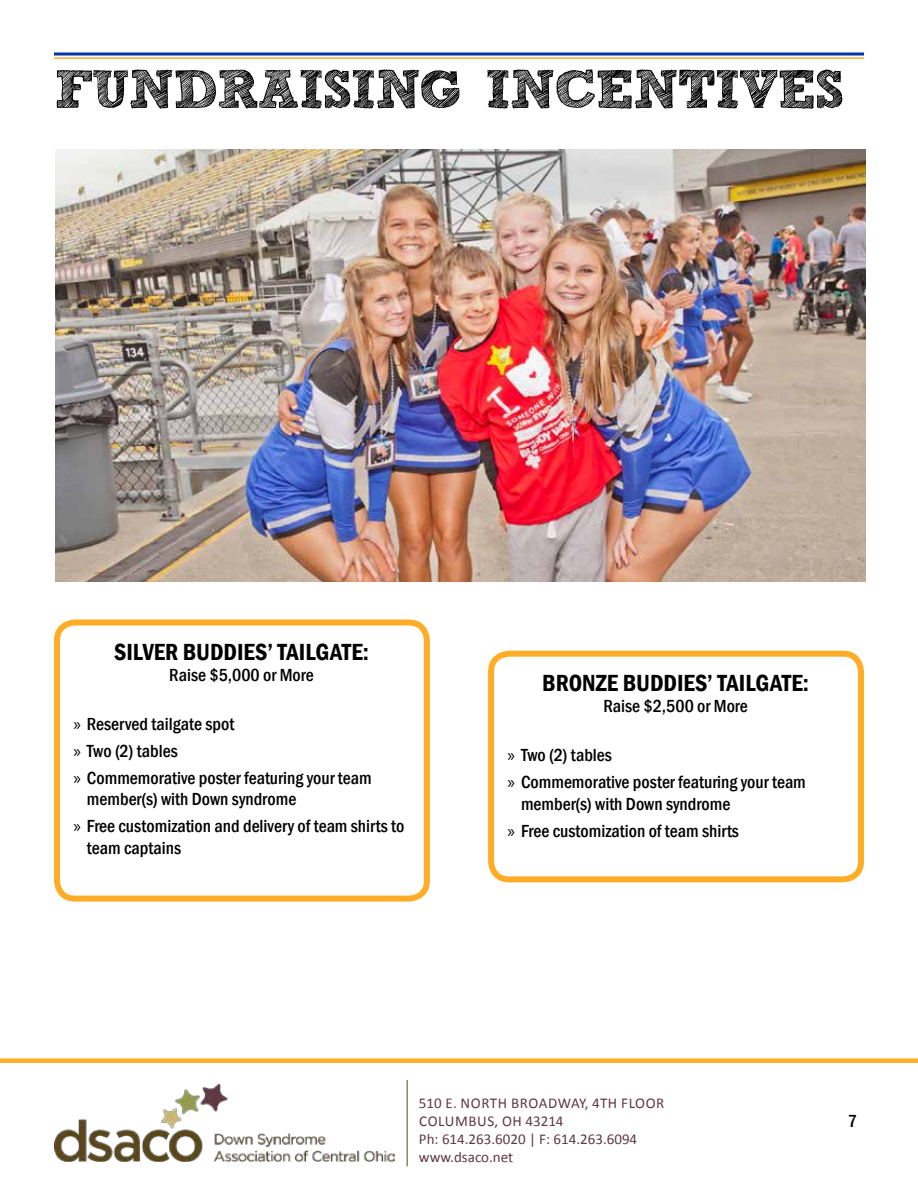
<style>
.page{position:relative;width:918px;height:1188px;background:#fff}
.page>*{position:absolute;margin:0;border:0;box-sizing:border-box;transform-origin:0 0}
.t1{font:700 54px "freeversion Sketch Block";letter-spacing:-.03em;color:#000}
.t2{font:600 condensed 24px "Franklin Gothic";color:#000}
.t3{font:500 condensed 18px/27px "Franklin Gothic";color:#000}
.t4{font:15px/18px "Calibri";color:#5f3844}
.s1{font-family:"Myriad Pro";font-weight:400;font-stretch:normal}
</style>
<div class="page">
<div style="left:0;top:1058px;width:918px;height:5px;background:#ffad26"></div>
<img style="left:55px;top:1085px;width:339px;height:77px">
<hr style="left:407px;top:1080px;width:1px;height:86px;background:#5a481c">
<div style="left:54px;top:620px;width:376px;height:282px;border:6px solid #ffad26;border-radius:18px"></div>
<div style="left:488px;top:651px;width:376px;height:231px;border:6px solid #ffad26;border-radius:18px"></div>
<svg style="left:54px;top:52px;width:810px;height:4px;background:#3f67c1"></svg>
<hr style="left:54px;top:57px;width:810px;height:2px;background:#ffad26">
<img style="left:56px;top:149px;width:810px;height:432px">
<h1 class="t1" style="left:54px;top:69px;width:792px">FUNDRAISING INCENTIVES</h1>
<h2 class="t2" style="left:114px;top:636px;width:256px">SILVER BUDDIES’ TAILGATE:</h2>
<p class="t3" style="left:169px;top:662px;width:146px">Raise $5,000 or More</p>
<p class="t3" style="left:73px;top:710px;width:300px"><span class="s1">»</span> Reserved tailgate spot<br><span class="s1">»</span> Two (2) tables<br><span class="s1">»</span> Commemorative poster featuring your team</p>
<p class="t3" style="left:73px;top:786px;width:332px;text-indent:14px">member(s) with Down syndrome<br><span class="s1">»</span> Free customization and delivery of team shirts to</p>
<p class="t3" style="left:87px;top:834px;width:96px">team captains</p>
<h2 class="t2" style="left:542px;top:667px;width:268px">BRONZE BUDDIES’ TAILGATE:</h2>
<p class="t3" style="left:603px;top:693px;width:146px">Raise $2,500 or More</p>
<p class="t3" style="left:508px;top:741px;width:300px"><span class="s1">»</span> Two (2) tables<br><span class="s1">»</span> Commemorative poster featuring your team</p>
<p class="t3" style="left:508px;top:790px;width:233px;text-align:center">member(s) with Down syndrome<br><span class="s1">»</span> Free customization of team shirts</p>
<p class="t4" style="left:419px;top:1094px;width:247px">510 E. NORTH BROADWAY, 4TH FLOOR<br>COLUMBUS, OH 43214<br>Ph: 614.263.6020 | F: 614.263.6094 www.dsaco.net</p>
<p class="t3" style="left:848px;top:1108px;width:11px">7</p>
</div>
